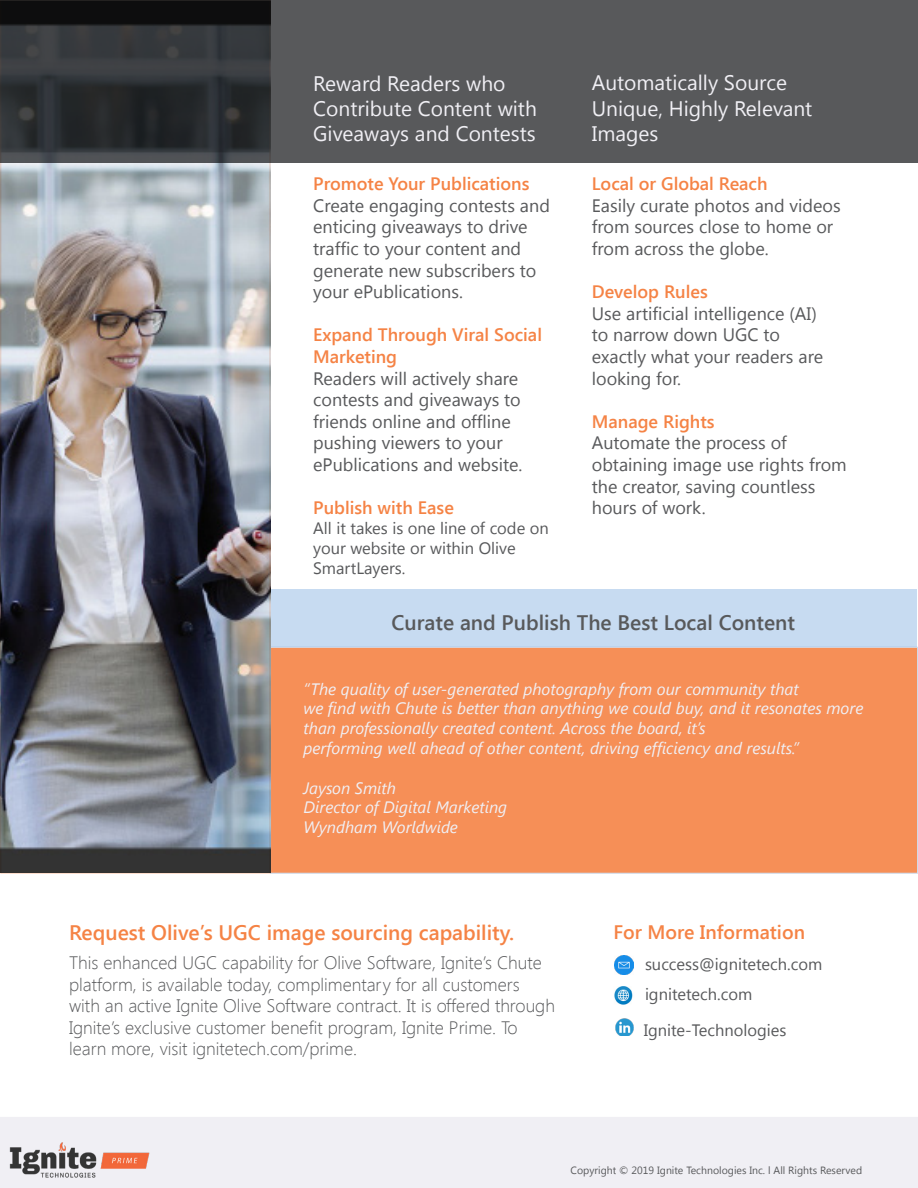
<style>
.page{position:relative;width:918px;height:1188px;background:#fff}
.page>*{position:absolute;margin:0;border:0;box-sizing:border-box;transform-origin:0 0}
.t1{font:21px/25.2px "Segoe UI";color:#f0eff4}
.t2{font:600 21px "Segoe UI";color:#f58345}
.t3{font:600 21px "Segoe UI";color:#58595b}
.t4{font:600 19.5px "Segoe UI";color:#f58345}
.t5{font:18px/21.6px "Segoe UI";color:#58595b}
.t6{font:300 18px/21.6px "Segoe UI";color:#58595b}
.t7{font:600 18px/21.6px "Segoe UI";color:#f58345}
.t8{font:italic 16.5px/19.8px "Segoe UI";color:#f0eff4}
.t9{font:16.5px/19.8px "Segoe UI";color:#58595b}
.t10{font:10.5px "Segoe UI";color:#58595b}
</style>
<div class="page">
<div style="left:270px;top:589px;width:646px;height:58px;background:#c7dbf1"></div>
<div style="left:0;top:1117px;width:918px;height:71px;background:#f0eff4"></div>
<div style="left:270px;top:647px;width:648px;height:227px;background:#f68f57;border:1px solid #c7dbf1"></div>
<img style="left:9px;top:1142px;width:141px;height:36px">
<img style="left:3px;top:163px;width:265px;height:709px">
<img style="left:615px;top:1018px;width:19px;height:18px">
<img style="left:614px;top:986px;width:19px;height:19px">
<img style="left:615px;top:956px;width:19px;height:19px">
<svg style="left:0;top:0;width:918px;height:163px;background:#4b4c4e"></svg>
<p class="t1" style="left:313px;top:70px;width:225px">Reward Readers who<br>Contribute Content with<br>Giveaways and Contests</p>
<p class="t7" style="left:313px;top:172px;width:218px">Promote Your Publications</p>
<p class="t5" style="left:313px;top:194px;width:238px">Create engaging contests and enticing giveaways to drive traffic to your content and generate new subscribers to your ePublications.</p>
<p class="t7" style="left:313px;top:323px;width:230px">Expand Through Viral Social<br>Marketing</p>
<p class="t5" style="left:313px;top:367px;width:211px">Readers will actively share contests and giveaways to friends online and offline pushing viewers to your ePublications and website.</p>
<p class="t7" style="left:313px;top:496px;width:142px">Publish with Ease</p>
<p class="t9" style="left:313px;top:517px;width:237px">All it takes is one line of code on your website or within Olive<br>SmartLayers.</p>
<p class="t1" style="left:592px;top:69px;width:222px">Automatically Source<br>Unique, Highly Relevant<br>Images</p>
<p class="t7" style="left:592px;top:172px;width:177px">Local or Global Reach</p>
<p class="t5" style="left:592px;top:194px;width:250px">Easily curate photos and videos from sources close to home or from across the globe.</p>
<p class="t7" style="left:592px;top:280px;width:117px">Develop Rules</p>
<p class="t5" style="left:592px;top:302px;width:233px">Use artificial intelligence (AI) to narrow down UGC to exactly what your readers are looking for.</p>
<p class="t7" style="left:592px;top:410px;width:124px">Manage Rights</p>
<p class="t5" style="left:592px;top:431px;width:256px">Automate the process of obtaining image use rights from the creator, saving countless hours of work.</p>
<p class="t3" style="left:392px;top:608px;width:405px">Curate and Publish The Best Local Content</p>
<p class="t8" style="left:303px;top:678px;width:561px">“The quality of user-generated photography from our community that<br>we find with Chute is better than anything we could buy, and it resonates more than professionally created content. Across the board, it’s<br>performing well ahead of other content, driving efficiency and results.”</p>
<p class="t8" style="left:303px;top:777px;width:205px">Jayson Smith<br>Director of Digital Marketing<br>Wyndham Worldwide</p>
<p class="t2" style="left:69px;top:918px;width:447px">Request Olive’s UGC image sourcing capability.</p>
<p class="t4" style="left:613px;top:918px;width:193px">For More Information</p>
<p class="t6" style="left:69px;top:951px;width:474px">This enhanced UGC capability for Olive Software, Ignite’s Chute</p>
<p class="t9" style="left:645px;top:953px;width:179px">success@ignitetech.com</p>
<p class="t6" style="left:69px;top:973px;width:487px">platform, is available today, complimentary for all customers with an active Ignite Olive Software contract. It is offered through Ignite’s exclusive customer benefit program, Ignite Prime. To learn more, visit ignitetech.com/prime.</p>
<p class="t9" style="left:644px;top:976px;width:144px;line-height:35.2px">ignitetech.com<br>Ignite-Technologies</p>
<p class="t10" style="left:571px;top:1163px;width:293px">Copyright © 2019 Ignite Technologies Inc. l All Rights Reserved</p>
</div>
